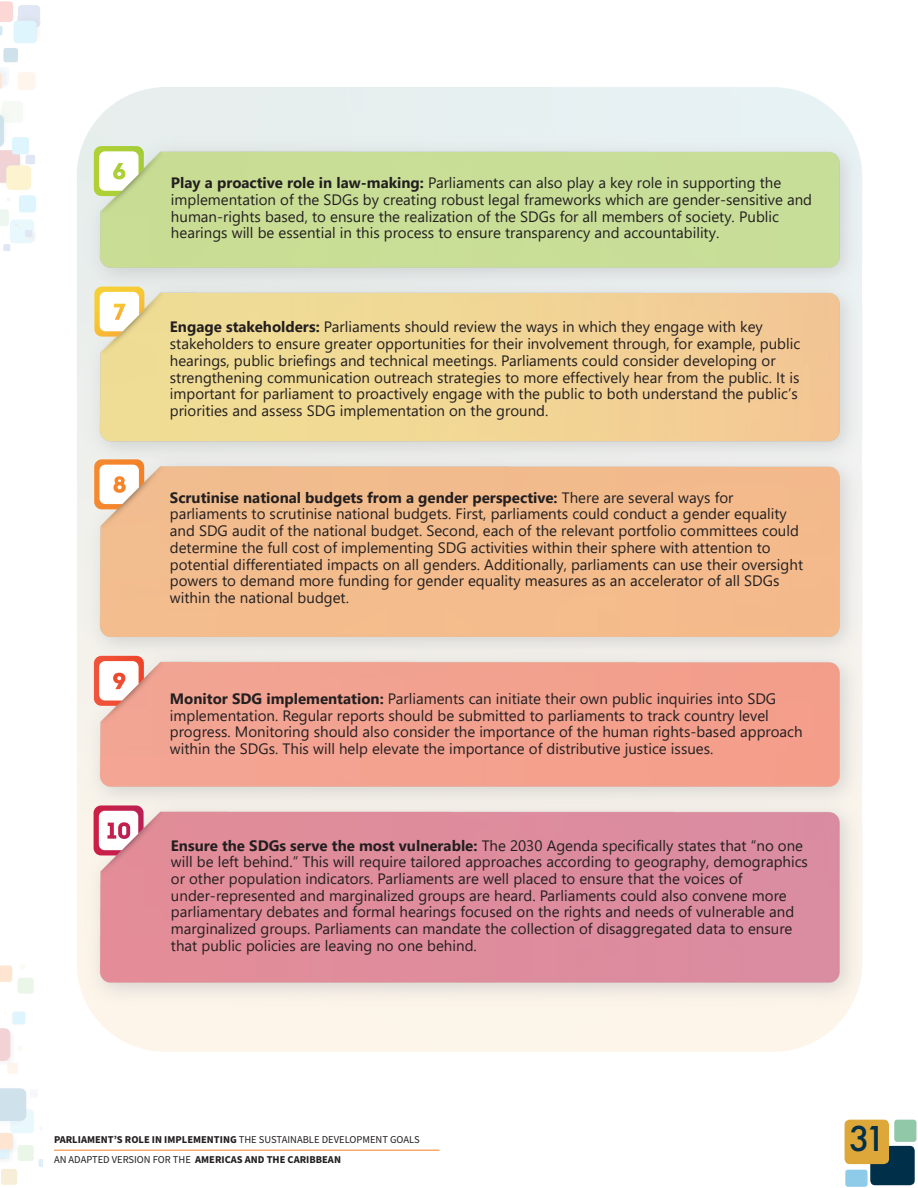
<style>
.page{position:relative;width:918px;height:1188px;background:#fff}
.page>*{position:absolute;margin:0;border:0;box-sizing:border-box;transform-origin:0 0}
.t1{font:500 37.5px "Futura PT";color:#013049}
.t2{font:15px/16.8px "Segoe UI";color:#231f20}
.t3{font:700 10.5px "Source Sans Pro";color:#231f20}
.s1{font-weight:700}
.s2{font-weight:400}
</style>
<div class="page">
<div style="left:870px;top:1146px;width:45px;height:39px;background:#003049;border-radius:5px"></div>
<div style="left:845px;top:1120px;width:44px;height:44px;background:#dea73a;border-radius:5px"></div>
<div style="left:845px;top:1170px;width:23px;height:17px;background:#8dcbe9;border-radius:3px"></div>
<div style="left:894px;top:1120px;width:22px;height:22px;background:#91c8a8;border-radius:3px"></div>
<hr style="left:54px;top:1150px;width:386px;height:1px;background:#f57f21">
<img style="left:0;top:1px;width:43px;height:1184px">
<svg style="left:94px;top:656px;width:75px;height:73px"></svg>
<svg style="left:94px;top:146px;width:75px;height:74px"></svg>
<svg style="left:94px;top:805px;width:74px;height:74px"></svg>
<svg style="left:94px;top:459px;width:74px;height:75px"></svg>
<svg style="left:94px;top:287px;width:75px;height:73px"></svg>
<p class="t2" style="left:171px;top:173px;width:643px"><span class="s1">Play a proactive role in law-making:</span> Parliaments can also play a key role in supporting the implementation of the SDGs by creating robust legal frameworks which are gender-sensitive and human-rights based, to ensure the realization of the SDGs for all members of society. Public hearings will be essential in this process to ensure transparency and accountability.</p>
<p class="t2" style="left:170px;top:317px;width:632px"><span class="s1">Engage stakeholders:</span> Parliaments should review the ways in which they engage with key stakeholders to ensure greater opportunities for their involvement through, for example, public hearings, public briefings and technical meetings. Parliaments could consider developing or strengthening communication outreach strategies to more effectively hear from the public. It is important for parliament to proactively engage with the public to both understand the public’s priorities and assess SDG implementation on the ground.</p>
<p class="t2" style="left:170px;top:488px;width:635px"><span class="s1">Scrutinise national budgets from a gender perspective:</span> There are several ways for parliaments to scrutinise national budgets. First, parliaments could conduct a gender equality and SDG audit of the national budget. Second, each of the relevant portfolio committees could determine the full cost of implementing SDG activities within their sphere with attention to potential differentiated impacts on all genders. Additionally, parliaments can use their oversight powers to demand more funding for gender equality measures as an accelerator of all SDGs within the national budget.</p>
<p class="t2" style="left:170px;top:689px;width:634px"><span class="s1">Monitor SDG implementation:</span> Parliaments can initiate their own public inquiries into SDG implementation. Regular reports should be submitted to parliaments to track country level progress. Monitoring should also consider the importance of the human rights-based approach within the SDGs. This will help elevate the importance of distributive justice issues.</p>
<p class="t2" style="left:171px;top:836px;width:639px"><span class="s1">Ensure the SDGs serve the most vulnerable:</span> The 2030 Agenda specifically states that “no one will be left behind.” This will require tailored approaches according to geography, demographics or other population indicators. Parliaments are well placed to ensure that the voices of under-represented and marginalized groups are heard. Parliaments could also convene more parliamentary debates and formal hearings focused on the rights and needs of vulnerable and marginalized groups. Parliaments can mandate the collection of disaggregated data to ensure that public policies are leaving no one behind.</p>
<p class="t3" style="left:54px;top:1132px;width:367px">PARLIAMENT’S ROLE IN IMPLEMENTING <span class="s2">THE SUSTAINABLE DEVELOPMENT GOALS</span></p>
<p class="t3" style="left:54px;top:1152px;width:289px"><span class="s2">AN ADAPTED VERSION FOR THE</span> AMERICAS AND THE CARIBBEAN</p>
<h1 class="t1" style="left:849px;top:1116px;width:39px">31</h1>
</div>
